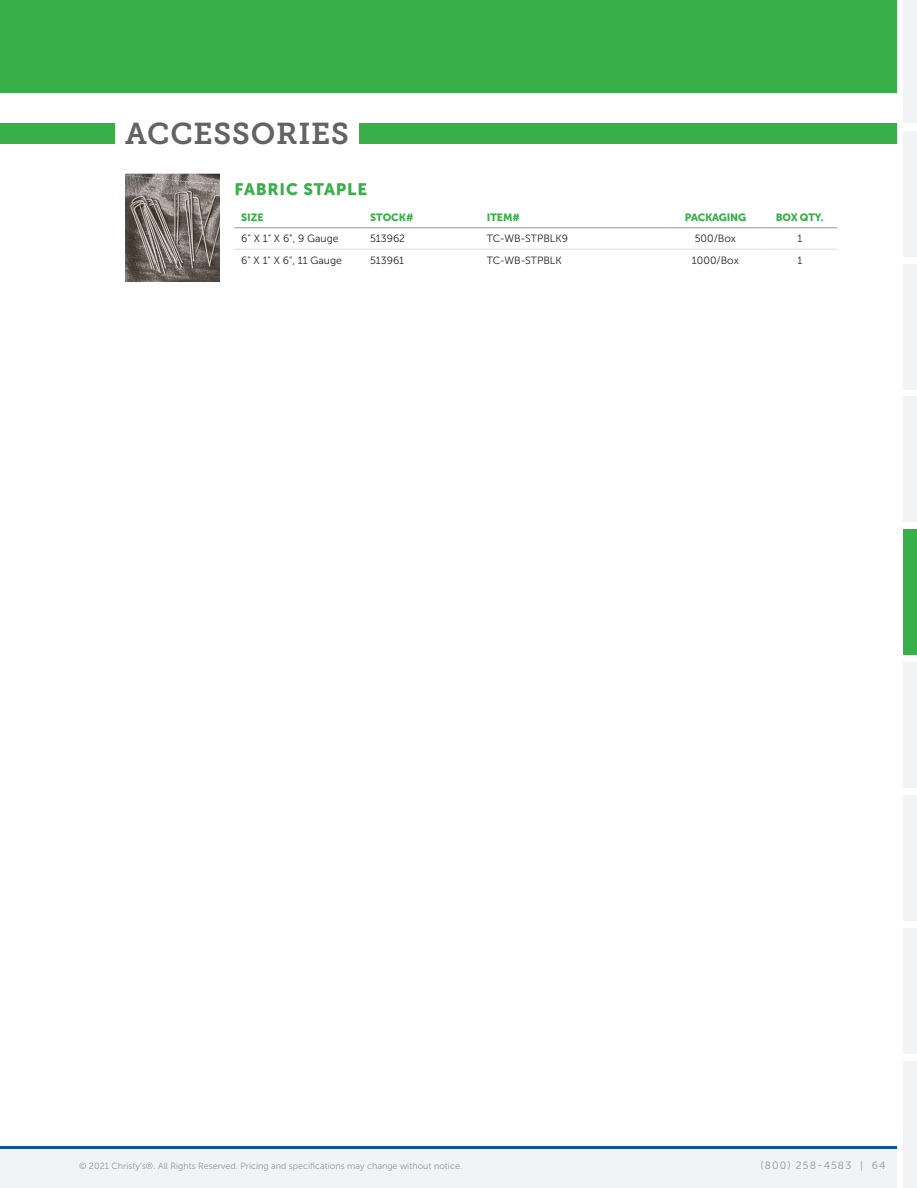
<style>
.page{position:relative;width:917px;height:1188px;background:#fff}
.page>*{position:absolute;margin:0;border:0;box-sizing:border-box;transform-origin:0 0}
.t1{font:30px "Museo Slab 700";letter-spacing:.025em;color:#636366}
.t2{font:16.5px "Museo Sans 900";letter-spacing:.05em;color:#39af49}
.t3{font:10.5px "Museo Sans 300";color:#231f20}
.t4{font:10.5px "Museo Sans 900";letter-spacing:-.01em;color:#39af49}
.t5{font:10.5px "Museo Sans 300";letter-spacing:.1em;color:#939598}
.t6{font:9px "Museo Sans 300";color:#939598}
</style>
<div class="page">
<div style="left:0;top:1146px;width:896px;height:41px;background:#f2f3f4"></div>
<hr style="left:0;top:1146px;width:896px;height:2px;background:#1055a4">
<div style="left:0;top:0;width:896px;height:93px;background:#39af49"></div>
<div style="left:903px;top:0;width:13px;height:123px;background:#f2f3f4"></div>
<div style="left:903px;top:131px;width:13px;height:125px;background:#f2f3f4"></div>
<div style="left:903px;top:264px;width:13px;height:125px;background:#f2f3f4"></div>
<div style="left:903px;top:397px;width:13px;height:125px;background:#f2f3f4"></div>
<div style="left:903px;top:529px;width:13px;height:126px;background:#39af49"></div>
<div style="left:903px;top:662px;width:13px;height:126px;background:#f2f3f4"></div>
<div style="left:903px;top:795px;width:13px;height:125px;background:#f2f3f4"></div>
<div style="left:903px;top:928px;width:13px;height:125px;background:#f2f3f4"></div>
<div style="left:903px;top:1061px;width:13px;height:126px;background:#f2f3f4"></div>
<img style="left:125px;top:173px;width:94px;height:108px">
<hr style="left:234px;top:227px;width:129px;height:1px;background:#939598">
<hr style="left:363px;top:227px;width:117px;height:1px;background:#939598">
<hr style="left:480px;top:227px;width:188px;height:1px;background:#939598">
<hr style="left:668px;top:227px;width:94px;height:1px;background:#939598">
<hr style="left:762px;top:227px;width:74px;height:1px;background:#939598">
<hr style="left:234px;top:249px;width:129px;height:1px;background:#dcdddf">
<hr style="left:363px;top:249px;width:117px;height:1px;background:#dcdddf">
<hr style="left:480px;top:249px;width:188px;height:1px;background:#dcdddf">
<hr style="left:668px;top:249px;width:94px;height:1px;background:#dcdddf">
<hr style="left:762px;top:249px;width:74px;height:1px;background:#dcdddf">
<div style="left:359px;top:123px;width:537px;height:21px;background:#39af49"></div>
<div style="left:0;top:123px;width:115px;height:21px;background:#39af49"></div>
<h1 class="t1" style="left:125px;top:117px;width:225px">ACCESSORIES</h1>
<h2 class="t2" style="left:234px;top:180px;width:134px">FABRIC STAPLE</h2>
<p class="t4" style="left:241px;top:211px;width:24px">SIZE</p>
<p class="t4" style="left:370px;top:211px;width:45px">STOCK#</p>
<p class="t4" style="left:486px;top:211px;width:35px">ITEM#</p>
<p class="t4" style="left:684px;top:211px;width:63px">PACKAGING</p>
<p class="t4" style="left:775px;top:211px;width:49px">BOX QTY.</p>
<p class="t3" style="left:241px;top:233px;width:99px">6” X 1” X 6”, 9 Gauge</p>
<p class="t3" style="left:370px;top:233px;width:37px">513962</p>
<p class="t3" style="left:486px;top:233px;width:83px">TC-WB-STPBLK9</p>
<p class="t3" style="left:694px;top:233px;width:43px">500/Box</p>
<p class="t3" style="left:797px;top:233px;width:6px">1</p>
<p class="t3" style="left:241px;top:254px;width:102px">6" X 1" X 6", 11 Gauge</p>
<p class="t3" style="left:370px;top:254px;width:36px">513961</p>
<p class="t3" style="left:486px;top:254px;width:76px">TC-WB-STPBLK</p>
<p class="t3" style="left:691px;top:254px;width:48px">1000/Box</p>
<p class="t3" style="left:797px;top:254px;width:6px">1</p>
<p class="t6" style="left:79px;top:1161px;width:384px">© 2021 Christy’s®. All Rights Reserved. Pricing and specifications may change without notice.</p>
<p class="t5" style="left:760px;top:1159px;width:126px">(800) 258-4583 | 64</p>
</div>
